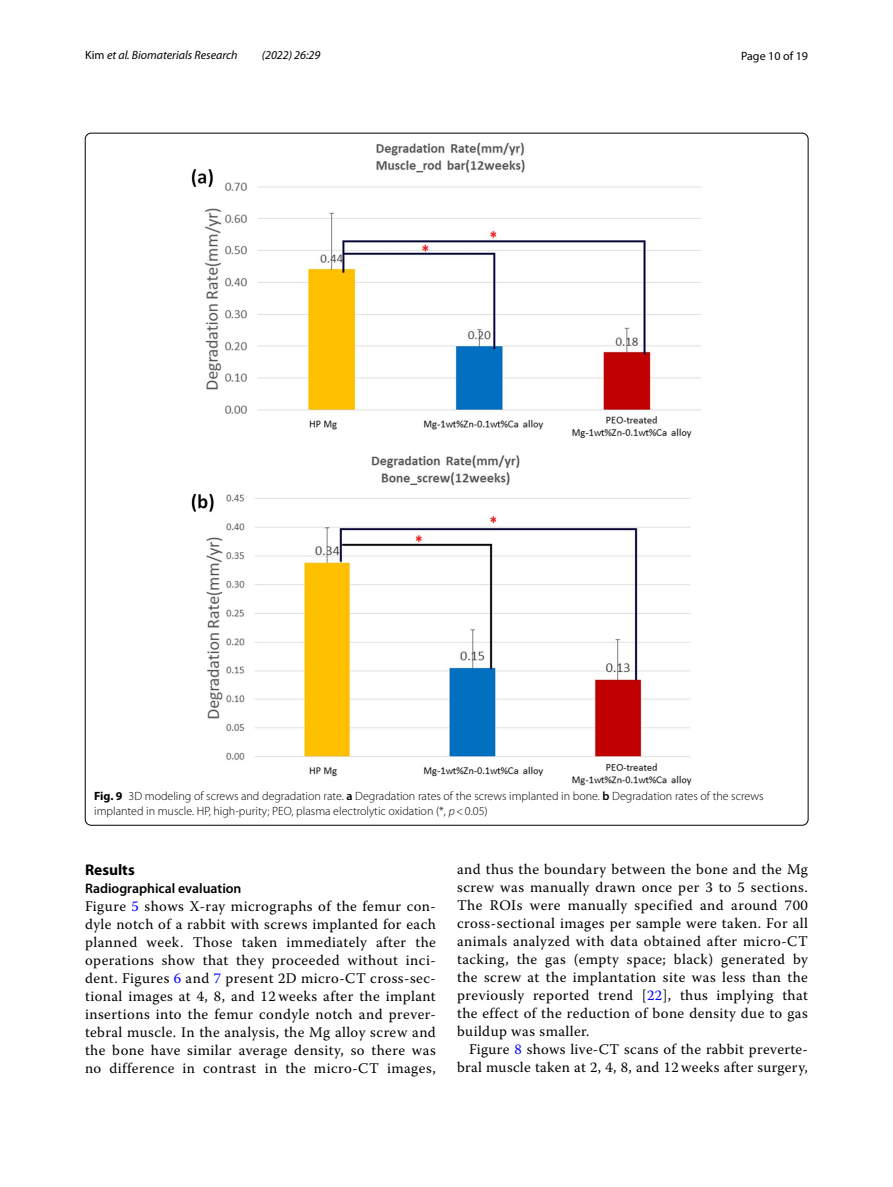
<style>
.page{position:relative;width:893px;height:1187px;background:#fff}
.page>*{position:absolute;margin:0;border:0;box-sizing:border-box;transform-origin:0 0}
.t1{font:700 15.45px "Myriad Pro";color:#000}
.t2{font:14.7px/18px "Warnock Pro";letter-spacing:.03em;color:#000;text-align:justify}
.t3{font:600 13.8px "Myriad Pro";color:#000}
.t4{font:300 12px/15px "Myriad Pro";color:#000}
.t5{font:italic 12px "Myriad Pro";color:#000}
.t6{font:12px "Myriad Pro";color:#000}
.s1{font-style:normal}
.s2{font-weight:700}
.s3{font-weight:600}
.s4{font-style:italic}
.s5{color:#00f}
</style>
<div class="page">
<img style="left:191px;top:142px;width:510px;height:643px">
<p class="t5" style="left:85px;top:48px;width:154px"><span class="s1">Kim</span> et al. Biomaterials Research</p>
<p class="t5" style="left:262px;top:48px;width:60px">(2022) 26:29</p>
<p class="t6" style="left:741px;top:48px;width:68px">Page 10 of 19</p>
<p class="t4" style="left:94px;top:789px;width:671px"><span class="s2">Fig. 9</span> 3D modeling of screws and degradation rate. <span class="s3">a</span> Degradation rates of the screws implanted in bone. <span class="s3">b</span> Degradation rates of the screws implanted in muscle. HP, high-purity; PEO, plasma electrolytic oxidation (*, <span class="s4">p</span>&lt;0.05)</p>
<p class="t1" style="left:85px;top:859px;width:51px">Results</p>
<p class="t3" style="left:85px;top:879px;width:158px">Radiographical evaluation</p>
<p class="t2" style="left:85px;top:897px;width:352px">Figure <span class="s5">5</span> shows X-ray micrographs of the femur con&shy;dyle notch of a rabbit with screws implanted for each planned week. Those taken immediately after the operations show that they proceeded without inci&shy;dent. Figures <span class="s5">6</span> and <span class="s5">7</span> present 2D micro-CT cross-sec&shy;tional images at 4, 8, and 12 weeks after the implant insertions into the femur condyle notch and prever&shy;tebral muscle. In the analysis, the Mg alloy screw and the bone have similar average density, so there was no difference in contrast in the micro-CT images,</p>
<p class="t2" style="left:457px;top:860px;width:352px">and thus the boundary between the bone and the Mg screw was manually drawn once per 3 to 5 sections.<br>The ROIs were manually specified and around 700 cross-sectional images per sample were taken. For all animals analyzed with data obtained after micro-CT tacking, the gas (empty space; black) generated by the screw at the implantation site was less than the previously reported trend [<span class="s5">22</span>], thus implying that the effect of the reduction of bone density due to gas buildup was smaller.</p>
<p class="t2" style="left:457px;top:1040px;width:352px;text-align:right">Figure <span class="s5">8</span> shows live-CT scans of the rabbit preverte&shy;bral muscle taken at 2, 4, 8, and 12 weeks after surgery,</p>
</div>
